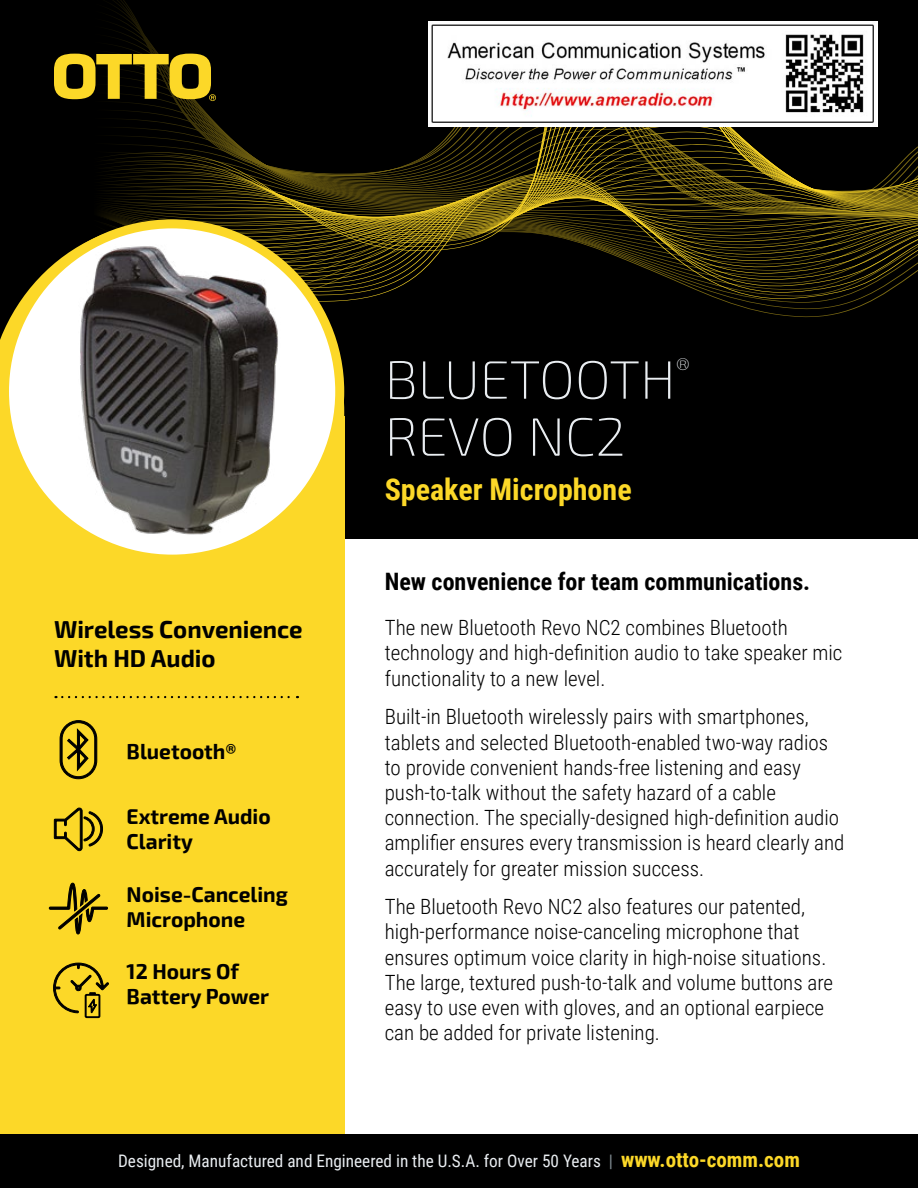
<style>
.page{position:relative;width:918px;height:1188px;background:#fff}
.page>*{position:absolute;margin:0;border:0;box-sizing:border-box;transform-origin:0 0}
.t1{font:200 54px/57px "Exo 2";color:#e9edf1}
.t2{font:700 30px "Roboto Condensed";color:#fcd828}
.t3{font:700 24px "Roboto Condensed";color:#000}
.t4{font:700 24px/28.8px "Exo 2";color:#000}
.t5{font:300 21px/25.2px "Roboto Condensed";color:#000}
.t6{font:700 21px/25.2px "Exo 2";color:#000}
.t7{font:17.25px "Roboto Condensed";color:#e9edf1}
.s1{color:#808b92}
.s2{font-weight:700;font-size:21px;color:#fcd828}
</style>
<div class="page">
<div style="left:0;top:0;width:918px;height:539px;background:#000"></div>
<svg style="left:344px;top:272px;width:572px;height:7px"></svg>
<svg style="left:344px;top:259px;width:574px;height:7px"></svg>
<svg style="left:344px;top:247px;width:574px;height:6px"></svg>
<svg style="left:344px;top:240px;width:574px;height:7px"></svg>
<svg style="left:344px;top:234px;width:574px;height:6px"></svg>
<svg style="left:344px;top:227px;width:574px;height:7px"></svg>
<svg style="left:297px;top:127px;width:621px;height:89px"></svg>
<svg style="left:69px;top:0;width:228px;height:222px"></svg>
<svg style="left:54px;top:54px;width:162px;height:47px"></svg>
<div style="left:0;top:1134px;width:918px;height:54px;background:#000"></div>
<svg style="left:0;top:222px;width:344px;height:194px"></svg>
<div style="left:332px;top:392px;width:12px;height:47px;background:#fcd828"></div>
<div style="left:0;top:416px;width:344px;height:718px;background:#fcd828"></div>
<div style="left:4px;top:224px;width:336px;height:335px;background:#fff;border-radius:50%"></div>
<img style="left:78px;top:244px;width:203px;height:292px">
<div style="left:0;top:219px;width:344px;height:345px;border:9px solid #fcd828;border-radius:50%"></div>
<svg style="left:56px;top:696px;width:242px;height:2px"></svg>
<svg style="left:49px;top:883px;width:59px;height:51px"></svg>
<svg style="left:53px;top:963px;width:56px;height:55px"></svg>
<svg style="left:54px;top:808px;width:49px;height:43px"></svg>
<svg style="left:60px;top:720px;width:37px;height:59px"></svg>
<img style="left:428px;top:21px;width:450px;height:106px">
<p class="t4" style="left:54px;top:616px;width:250px">Wireless Convenience<br>With HD Audio</p>
<p class="t6" style="left:127px;top:739px;width:111px">Bluetooth®</p>
<p class="t6" style="left:127px;top:805px;width:146px">Extreme Audio<br>Clarity</p>
<p class="t6" style="left:127px;top:882px;width:163px">Noise-Canceling<br>Microphone</p>
<p class="t6" style="left:127px;top:960px;width:144px">12 Hours Of<br>Battery Power</p>
<h1 class="t1" style="left:385px;top:352px;width:307px">BLUETOOTH<sup>®<br></sup>REVO NC2</h1>
<h2 class="t2" style="left:385px;top:469px;width:248px">Speaker Microphone</h2>
<p class="t3" style="left:385px;top:564px;width:427px">New convenience for team communications.</p>
<p class="t5" style="left:385px;top:614px;width:459px">The new Bluetooth Revo NC2 combines Bluetooth technology and high-definition audio to take speaker mic functionality to a new level.</p>
<p class="t5" style="left:385px;top:703px;width:461px">Built-in Bluetooth wirelessly pairs with smartphones, tablets and selected Bluetooth-enabled two-way radios to provide convenient hands-free listening and easy push-to-talk without the safety hazard of a cable connection. The specially-designed high-definition audio amplifier ensures every transmission is heard clearly and accurately for greater mission success.</p>
<p class="t5" style="left:385px;top:893px;width:450px">The Bluetooth Revo NC2 also features our patented, high-performance noise-canceling microphone that ensures optimum voice clarity in high-noise situations.<br>The large, textured push-to-talk and volume buttons are easy to use even with gloves, and an optional earpiece can be added for private listening.</p>
<p class="t7" style="left:118px;top:1148px;width:683px">Designed, Manufactured and Engineered in the U.S.A. for Over 50 Years <span class="s1">|</span> <span class="s2">www.otto-comm.com</span></p>
</div>
